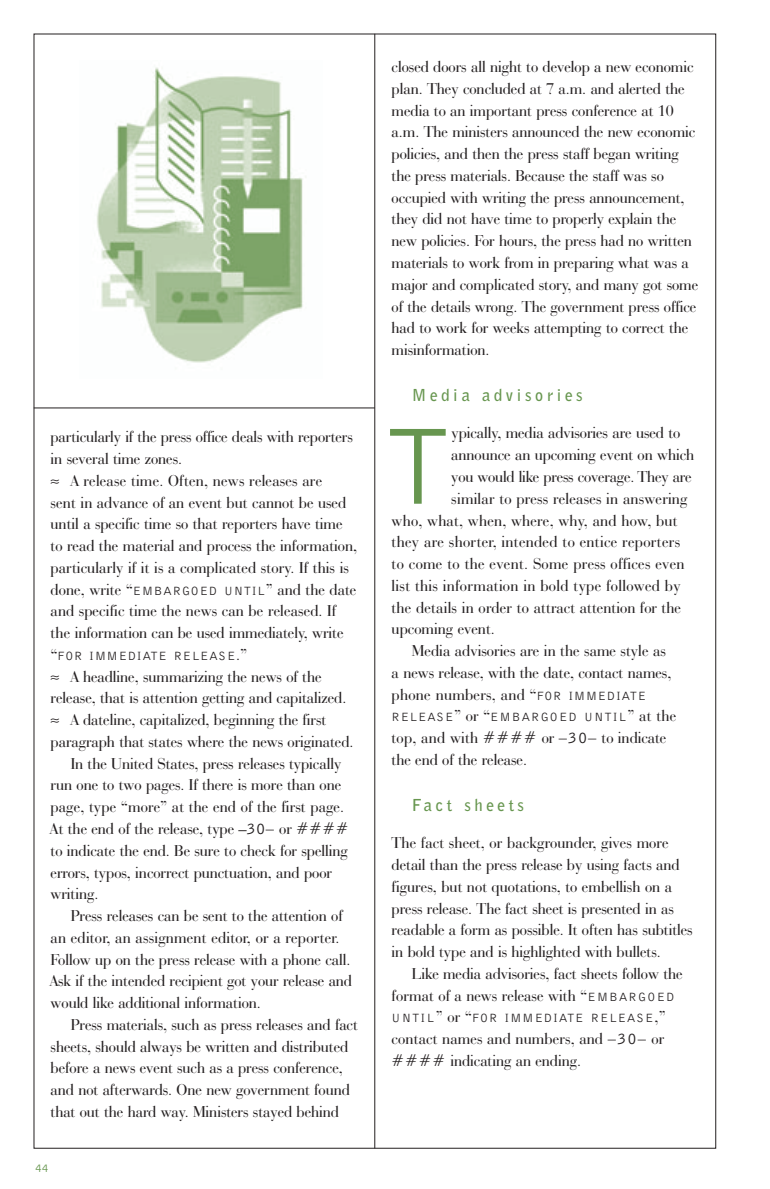
<style>
.page{position:relative;width:770px;height:1189px;background:#fff}
.page>*{position:absolute;margin:0;border:0;box-sizing:border-box;transform-origin:0 0}
.t1{font:112.5px "Bell Gothic BT";color:#67964f}
.t2{font:16.5px/21.8px "Bauer Bodoni BT";color:#231f20}
.t3{font:16.5px "Bauer Bodoni BT";letter-spacing:.02em;color:#231f20}
.t4{font:700 16.5px "Bell Gothic BT";letter-spacing:.22em;color:#67964f}
.t5{font:12.3px "Bell Gothic BT";letter-spacing:.09em;color:#231f20}
.t6{font:12px "Bell Gothic BT";color:#67964f}
.s1{font-family:"Bell Gothic BT";font-size:12.3px}
.s2{font-family:"Bauer Bodoni BT";font-size:16.5px}
.s3{font-family:"Bell Gothic BT"}
</style>
<div class="page">
<hr style="left:374px;top:34px;width:1px;height:1114px;background:#231f20">
<img style="left:97px;top:67px;width:206px;height:296px">
<hr style="left:34px;top:407px;width:341px;height:1px;background:#231f20">
<p class="t2" style="left:51px;top:427px;width:308px">particularly if the press office deals with reporters in several time zones.<br>≈ A release time. Often, news releases are<br>sent in advance of an event but cannot be used until a specific time so that reporters have time to read the material and process the information, particularly if it is a complicated story. If this is done, write “<span class="s1">EMBARGOED UNTIL</span>” and the date and specific time the news can be released. If the information can be used immediately, write</p>
<p class="t5" style="left:51px;top:651px;width:198px"><span class="s2">“</span>FOR IMMEDIATE RELEASE<span class="s2">.”</span></p>
<p class="t2" style="left:51px;top:667px;width:272px">≈ A headline, summarizing the news of the</p>
<p class="t2" style="left:51px;top:688px;width:297px">release, that is attention getting and capitalized.</p>
<p class="t2" style="left:51px;top:710px;width:277px">≈ A dateline, capitalized, beginning the first</p>
<p class="t2" style="left:51px;top:732px;width:304px">paragraph that states where the news originated.</p>
<p class="t2" style="left:71px;top:754px;width:272px">In the United States, press releases typically</p>
<p class="t2" style="left:51px;top:775px;width:292px">run one to two pages. If there is more than one</p>
<p class="t2" style="left:51px;top:797px;width:295px">page, type “more” at the end of the first page.</p>
<p class="t2" style="left:51px;top:819px;width:299px">At the end of the release, type –<span class="s3">30–</span> or <span class="s3">####</span></p>
<p class="t2" style="left:51px;top:841px;width:299px">to indicate the end. Be sure to check for spelling</p>
<p class="t2" style="left:51px;top:862px;width:283px">errors, typos, incorrect punctuation, and poor</p>
<p class="t2" style="left:51px;top:884px;width:49px">writing.</p>
<p class="t2" style="left:71px;top:906px;width:273px">Press releases can be sent to the attention of</p>
<p class="t2" style="left:51px;top:928px;width:290px">an editor, an assignment editor, or a reporter.</p>
<p class="t2" style="left:51px;top:949px;width:301px">Follow up on the press release with a phone call.</p>
<p class="t2" style="left:51px;top:971px;width:303px">Ask if the intended recipient got your release and</p>
<p class="t2" style="left:51px;top:993px;width:212px">would like additional information.</p>
<p class="t2" style="left:71px;top:1014px;width:288px">Press materials, such as press releases and fact</p>
<p class="t2" style="left:51px;top:1036px;width:299px">sheets, should always be written and distributed</p>
<p class="t2" style="left:51px;top:1058px;width:294px">before a news event such as a press conference,</p>
<p class="t2" style="left:51px;top:1080px;width:301px">and not afterwards. One new government found</p>
<p class="t2" style="left:51px;top:1101px;width:290px">that out the hard way. Ministers stayed behind</p>
<p class="t6" style="left:35px;top:1163px;width:15px">44</p>
<p class="t2" style="left:391px;top:57px;width:308px">closed doors all night to develop a new economic plan. They concluded at 7 a.m. and alerted the media to an important press conference at 10 a.m. The ministers announced the new economic policies, and then the press staff began writing the press materials. Because the staff was so occupied with writing the press announcement, they did not have time to properly explain the new policies. For hours, the press had no written materials to work from in preparing what was a major and complicated story, and many got some of the details wrong. The government press office had to work for weeks attempting to correct the misinformation.</p>
<p class="t4" style="left:412px;top:388px;width:172px">Media advisories</p>
<p class="t2" style="left:451px;top:423px;width:230px">ypically, media advisories are used to</p>
<p class="t2" style="left:451px;top:445px;width:244px">announce an upcoming event on which</p>
<p class="t2" style="left:451px;top:467px;width:242px">you would like press coverage. They are</p>
<p class="t2" style="left:451px;top:489px;width:238px">similar to press releases in answering</p>
<p class="t2" style="left:391px;top:511px;width:287px">who, what, when, where, why, and how, but</p>
<p class="t3" style="left:391px;top:535px;width:290px">they are shorter, intended to entice reporters</p>
<p class="t3" style="left:391px;top:557px;width:294px">to come to the event. Some press offices even</p>
<p class="t3" style="left:391px;top:579px;width:290px">list this information in bold type followed by</p>
<p class="t2" style="left:391px;top:598px;width:291px">the details in order to attract attention for the</p>
<p class="t2" style="left:391px;top:619px;width:105px">upcoming event.</p>
<p class="t2" style="left:412px;top:641px;width:255px">Media advisories are in the same style as</p>
<p class="t2" style="left:391px;top:663px;width:281px">a news release, with the date, contact names,</p>
<p class="t3" style="left:391px;top:688px;width:256px">phone numbers, and “<span class="s1">FOR IMMEDIATE</span></p>
<p class="t5" style="left:391px;top:712px;width:286px">RELEASE<span class="s2">” or “</span>EMBARGOED UNTIL<span class="s2">” at the</span></p>
<p class="t2" style="left:391px;top:728px;width:276px">top, and with <span class="s3">####</span> or <span class="s3">–30–</span> to indicate the end of the release.</p>
<p class="t4" style="left:412px;top:798px;width:114px">Fact sheets</p>
<p class="t2" style="left:391px;top:833px;width:302px">The fact sheet, or backgrounder, gives more detail than the press release by using facts and figures, but not quotations, to embellish on a press release. The fact sheet is presented in as readable a form as possible. It often has subtitles in bold type and is highlighted with bullets.</p>
<p class="t2" style="left:391px;top:964px;width:292px;text-indent:20px">Like media advisories, fact sheets follow the format of a news release with “<span class="s1">EMBARGOED</span></p>
<p class="t5" style="left:391px;top:1013px;width:276px">UNTIL<span class="s2">” or “</span>FOR IMMEDIATE RELEASE<span class="s2">,”</span></p>
<p class="t2" style="left:391px;top:1029px;width:274px">contact names and numbers, and <span class="s3">–30–</span> or <span class="s3">####</span> indicating an ending.</p>
<h1 class="t1" style="left:387px;top:426px;width:63px">T</h1>
</div>
